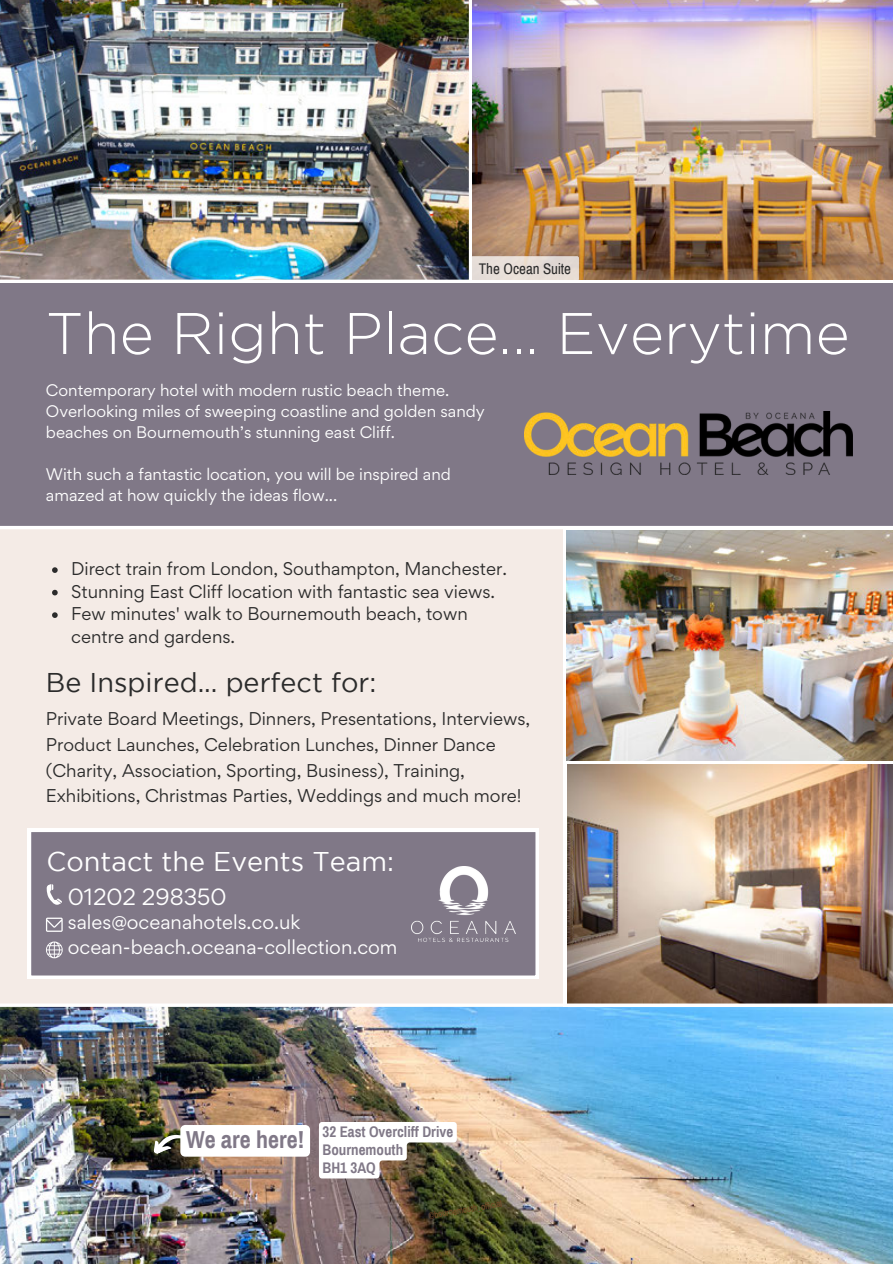
<style>
.page{position:relative;width:893px;height:1264px;background:#fff}
.page>*{position:absolute;margin:0;border:0;box-sizing:border-box;transform-origin:0 0}
.t1{font:300 58.5px "Gotham";color:#fff}
.t2{font:27px "Gotham";color:#2b2b2b}
.t3{font:27px "Gotham";color:#fff}
.t4{font:700 24px "Archivo Narrow";color:#807887}
.t5{font:21px "Gordita";color:#fff}
.t6{font:18px/24.8px "Gordita";color:#fff}
.t7{font:16.5px/25.8px "Gordita";color:#2b2b2b}
.t8{font:15px/21px "Gordita";color:#fff}
.t9{font:700 15px/18px "Archivo Narrow";color:#807887}
.t10{font:15px "Archivo Narrow";color:#2b2b2b}
.t11{font:9px "Archivo Narrow";color:#794a29}
</style>
<div class="page">
<div style="left:0;top:0;width:892px;height:1263px;background:#f4ebe6"></div>
<img style="left:0;top:0;width:469px;height:279px">
<svg style="left:28px;top:828px;width:511px;height:150px;background:#88808e"></svg>
<div style="left:0;top:281px;width:892px;height:248px;background:#807887"></div>
<img style="left:0;top:1006px;width:892px;height:257px">
<svg style="left:0;top:279px;width:892px;height:4px;background:#e9e7e5"></svg>
<div style="left:562px;top:527px;width:330px;height:479px;background:#fff"></div>
<hr style="left:0;top:526px;width:892px;height:3px;background:#fff">
<img style="left:567px;top:764px;width:325px;height:239px">
<hr style="left:0;top:1003px;width:892px;height:3px;background:#fff">
<hr style="left:469px;top:0;width:3px;height:281px;background:#fff">
<img style="left:411px;top:866px;width:105px;height:75px">
<svg style="left:47px;top:884px;width:15px;height:21px"></svg>
<svg style="left:46px;top:917px;width:17px;height:14px"></svg>
<svg style="left:46px;top:941px;width:17px;height:17px"></svg>
<img style="left:472px;top:0;width:420px;height:279px">
<img style="left:566px;top:530px;width:326px;height:230px">
<img style="left:524px;top:412px;width:328px;height:63px">
<svg style="left:150px;top:1124px;width:160px;height:32px;background:#dfdeda"></svg>
<svg style="left:52px;top:567px;width:6px;height:6px"></svg>
<svg style="left:52px;top:590px;width:6px;height:5px"></svg>
<svg style="left:52px;top:612px;width:6px;height:6px"></svg>
<img style="left:319px;top:1121px;width:138px;height:57px">
<div style="left:471px;top:256px;width:108px;height:25px;background:#e7ded7;border-radius:2px"></div>
<p class="t10" style="left:479px;top:260px;width:94px">The Ocean Suite</p>
<p class="t1" style="left:46px;top:301px;width:805px">The Right Place... Everytime</p>
<p class="t8" style="left:46px;top:379px;width:440px">Contemporary hotel with modern rustic beach theme.<br>Overlooking miles of sweeping coastline and golden sandy beaches on Bournemouth’s stunning east Cliff.</p>
<p class="t8" style="left:46px;top:463px;width:406px">With such a fantastic location, you will be inspired and amazed at how quickly the ideas flow...</p>
<p class="t7" style="left:71px;top:555px;width:437px">Direct train from London, Southampton, Manchester.</p>
<p class="t7" style="left:71px;top:578px;width:425px">Stunning East Cliff location with fantastic sea views.</p>
<h4 class="t7" style="left:71px;top:602px;width:398px;line-height:22.5px">Few minutes' walk to Bournemouth beach, town centre and gardens.</h4>
<h2 class="t2" style="left:46px;top:672px;width:332px">Be Inspired... perfect for:</h2>
<h2 class="t7" style="left:46px;top:705px;width:486px">Private Board Meetings, Dinners, Presentations, Interviews, Product Launches, Celebration Lunches, Dinner Dance (Charity, Association, Sporting, Business), Training, Exhibitions, Christmas Parties, Weddings and much more!</h2>
<h6 class="t3" style="left:47px;top:851px;width:349px">Contact the Events Team:</h6>
<h6 class="t5" style="left:68px;top:882px;width:160px">01202 298350</h6>
<h6 class="t6" style="left:68px;top:909px;width:331px">sales@oceanahotels.co.uk ocean-beach.oceana-collection.com</h6>
<p class="t4" style="left:186px;top:1127px;width:120px">We are here!</p>
<p class="t9" style="left:322px;top:1123px;width:132px">32 East Overcliff Drive<br>Bournemouth<br>BH1 3AQ</p>
<h4 class="t11" style="left:428px;top:1210px;width:75px;rotate:-9deg">©bournemouth_official</h4>
</div>
